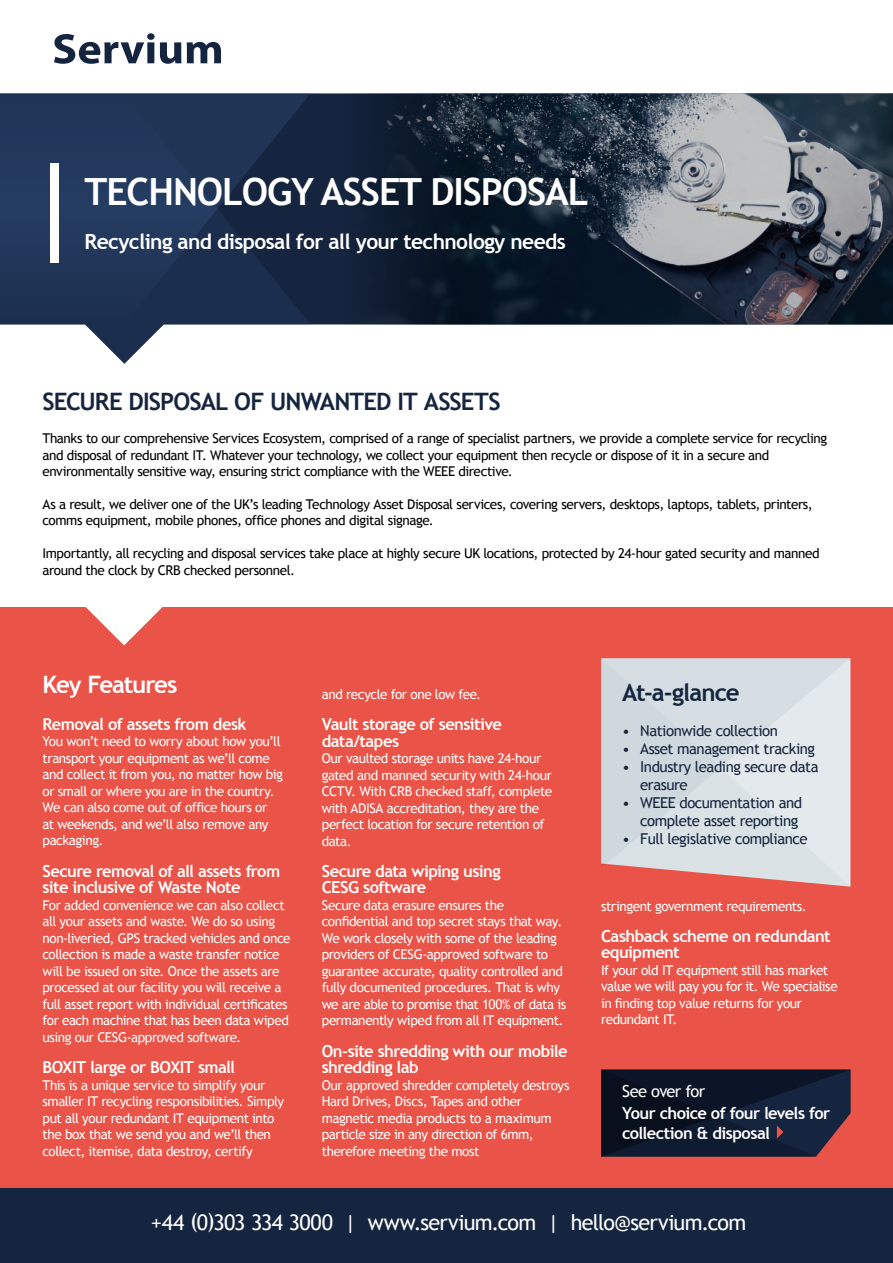
<style>
.page{position:relative;width:893px;height:1263px;background:#fff}
.page>*{position:absolute;margin:0;border:0;box-sizing:border-box;transform-origin:0 0}
.t1{font:700 37.5px "Trebuchet MS";letter-spacing:-.03em;color:#fff}
.t2{font:700 24px "Trebuchet MS";letter-spacing:-.035em;color:#16253f}
.t3{font:700 24px "Trebuchet MS";letter-spacing:-.05em;color:#fff}
.t4{font:21.45px "Trebuchet MS";letter-spacing:-.03em;color:#fff}
.t5{font:700 21px "Trebuchet MS";letter-spacing:-.03em;color:#fff}
.t6{font:700 16.5px/16.5px "Trebuchet MS";letter-spacing:-.035em;color:#fff}
.t7{font:16.5px "Trebuchet MS";letter-spacing:-.04em;color:#fff}
.t8{font:15px/18px "Trebuchet MS";letter-spacing:-.03em;color:#16253f}
.t9{font:13.5px/16.5px "Trebuchet MS";letter-spacing:-.03em;color:#fff}
.t10{font:13.5px/16.5px "Trebuchet MS";letter-spacing:-.03em;color:#000}
</style>
<div class="page">
<div style="left:0;top:607px;width:893px;height:581px;background:#ea5347"></div>
<div style="left:310px;top:93px;width:22px;height:232px;background:#16253f"></div>
<img style="left:332px;top:93px;width:561px;height:232px">
<svg style="left:0;top:93px;width:310px;height:271px;background:#3c4d6a"></svg>
<div style="left:0;top:1188px;width:893px;height:75px;background:#16253f"></div>
<svg style="left:54px;top:33px;width:127px;height:31px"></svg>
<svg style="left:187px;top:42px;width:34px;height:21px"></svg>
<div style="left:50px;top:164px;width:8px;height:99px;background:#fff"></div>
<svg style="left:650px;top:868px;width:200px;height:19px"></svg>
<svg style="left:601px;top:658px;width:249px;height:210px;background:#d8e0e4"></svg>
<svg style="left:85px;top:607px;width:78px;height:38px"></svg>
<svg style="left:601px;top:1069px;width:250px;height:88px;background:#161b2d"></svg>
<h1 class="t1" style="left:85px;top:169px;width:505px">TECHNOLOGY ASSET DISPOSAL</h1>
<h3 class="t5" style="left:85px;top:228px;width:483px">Recycling and disposal for all your technology needs</h3>
<h2 class="t2" style="left:43px;top:386px;width:460px">SECURE DISPOSAL OF UNWANTED IT ASSETS</h2>
<p class="t10" style="left:43px;top:430px;width:786px">Thanks to our comprehensive Services Ecosystem, comprised of a range of specialist partners, we provide a complete service for recycling and disposal of redundant IT. Whatever your technology, we collect your equipment then recycle or dispose of it in a secure and environmentally sensitive way, ensuring strict compliance with the WEEE directive.</p>
<p class="t10" style="left:43px;top:496px;width:772px">As a result, we deliver one of the UK’s leading Technology Asset Disposal services, covering servers, desktops, laptops, tablets, printers, comms equipment, mobile phones, office phones and digital signage.</p>
<p class="t10" style="left:43px;top:546px;width:779px">Importantly, all recycling and disposal services take place at highly secure UK locations, protected by 24-hour gated security and manned around the clock by CRB checked personnel.</p>
<h2 class="t3" style="left:43px;top:669px;width:137px">Key Features</h2>
<p class="t6" style="left:43px;top:716px;width:206px">Removal of assets from desk</p>
<p class="t9" style="left:43px;top:733px;width:242px">You won’t need to worry about how you’ll transport your equipment as we’ll come and collect it from you, no matter how big or small or where you are in the country.<br>We can also come out of office hours or<br>at weekends, and we’ll also remove any packaging.</p>
<p class="t6" style="left:43px;top:862px;width:239px">Secure removal of all assets from site inclusive of Waste Note</p>
<p class="t9" style="left:43px;top:897px;width:249px">For added convenience we can also collect all your assets and waste. We do so using non-liveried, GPS tracked vehicles and once collection is made a waste transfer notice will be issued on site. Once the assets are processed at our facility you will receive a full asset report with individual certificates for each machine that has been data wiped using our CESG-approved software.</p>
<p class="t6" style="left:43px;top:1059px;width:194px">BOXIT large or BOXIT small</p>
<p class="t9" style="left:43px;top:1077px;width:243px">This is a unique service to simplify your smaller IT recycling responsibilities. Simply put all your redundant IT equipment into the box that we send you and we’ll then collect, itemise, data destroy, certify</p>
<p class="t9" style="left:322px;top:686px;width:161px">and recycle for one low fee.</p>
<p class="t6" style="left:322px;top:716px;width:182px">Vault storage of sensitive data/tapes</p>
<p class="t9" style="left:322px;top:750px;width:232px">Our vaulted storage units have 24-hour gated and manned security with 24-hour CCTV. With CRB checked staff, complete with ADISA accreditation, they are the perfect location for secure retention of data.</p>
<p class="t6" style="left:322px;top:863px;width:180px">Secure data wiping using<br>CESG software</p>
<p class="t9" style="left:322px;top:897px;width:246px">Secure data erasure ensures the confidential and top secret stays that way.<br>We work closely with some of the leading providers of CESG-approved software to guarantee accurate, quality controlled and fully documented procedures. That is why we are able to promise that 100% of data is permanently wiped from all IT equipment.</p>
<p class="t6" style="left:322px;top:1043px;width:247px">On-site shredding with our mobile shredding lab</p>
<p class="t9" style="left:322px;top:1077px;width:249px">Our approved shredder completely destroys Hard Drives, Discs, Tapes and other magnetic media products to a maximum particle size in any direction of 6mm, therefore meeting the most</p>
<h2 class="t2" style="left:622px;top:678px;width:119px">At-a-glance</h2>
<p class="t8" style="left:622px;top:722px;width:157px">• Nationwide collection</p>
<p class="t8" style="left:622px;top:740px;width:194px">• Asset management tracking</p>
<p class="t8" style="left:640px;top:758px;width:180px;text-indent:-18px">• Industry leading secure data erasure</p>
<p class="t8" style="left:622px;top:794px;width:182px;text-align:right">• WEEE documentation and complete asset reporting</p>
<p class="t8" style="left:622px;top:830px;width:187px">• Full legislative compliance</p>
<p class="t9" style="left:601px;top:898px;width:207px">stringent government requirements.</p>
<p class="t6" style="left:601px;top:928px;width:231px">Cashback scheme on redundant equipment</p>
<p class="t9" style="left:601px;top:962px;width:238px">If your old IT equipment still has market value we will pay you for it. We specialise in finding top value returns for your redundant IT.</p>
<p class="t7" style="left:622px;top:1081px;width:84px">See over for</p>
<p class="t6" style="left:622px;top:1103px;width:209px;line-height:19.5px">Your choice of four levels for collection &amp; disposal</p>
<h3 class="t4" style="left:151px;top:1210px;width:597px">+44 (0)303 334 3000 | www.servium.com | hello@servium.com</h3>
</div>
